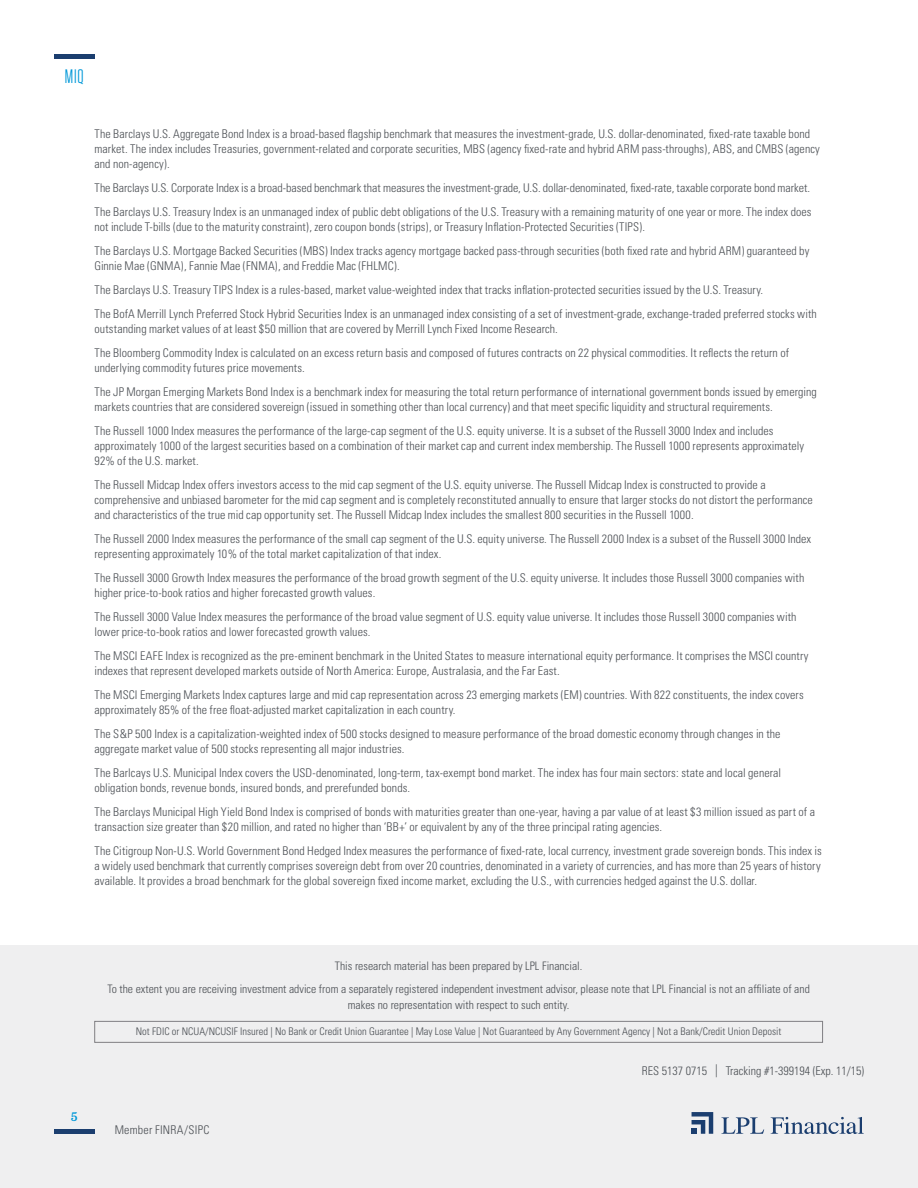
<style>
.page{position:relative;width:918px;height:1188px;background:#fff}
.page>*{position:absolute;margin:0;border:0;box-sizing:border-box;transform-origin:0 0}
.t1{font:19.5px "Tungsten Narrow";color:#0098d8}
.t2{font:300 condensed 12px/15px "Univers";letter-spacing:.005em;color:#4b4f54}
.t3{font:700 12px "Domine";color:#0098d8}
.t4{font:300 condensed 11.7px/22.8px "Univers";color:#4b4f54;text-align:center}
.t5{font:300 condensed 10.5px "Univers";color:#4b4f54}
.s1{font-size:12.9px}
</style>
<div class="page">
<div style="left:0;top:945px;width:918px;height:243px;background:#efeff0"></div>
<svg style="left:721px;top:1117px;width:43px;height:17px"></svg>
<svg style="left:771px;top:1117px;width:93px;height:17px"></svg>
<svg style="left:692px;top:1112px;width:21px;height:22px"></svg>
<hr style="left:54px;top:1130px;width:40px;height:4px;background:#1b3e6f">
<div style="left:94px;top:1021px;width:729px;height:22px;border:1px solid #807f83"></div>
<hr style="left:54px;top:54px;width:40px;height:4px;background:#1b3e6f">
<h1 class="t1" style="left:65px;top:67px;width:20px">MIQ</h1>
<p class="t2" style="left:94px;top:126px;width:727px">The Barclays U.S. Aggregate Bond Index is a broad-based flagship benchmark that measures the investment-grade, U.S. dollar-denominated, fixed-rate taxable bond market. The index includes Treasuries, government-related and corporate securities, MBS (agency fixed-rate and hybrid ARM pass-throughs), ABS, and CMBS (agency and non-agency).</p>
<p class="t2" style="left:94px;top:176px;width:719px;line-height:24px">The Barclays U.S. Corporate Index is a broad-based benchmark that measures the investment-grade, U.S. dollar-denominated, fixed-rate, taxable corporate bond market.<br>The Barclays U.S. Treasury Index is an unmanaged index of public debt obligations of the U.S. Treasury with a remaining maturity of one year or more. The index does</p>
<p class="t2" style="left:94px;top:215px;width:716px;line-height:24px">not include T-bills (due to the maturity constraint), zero coupon bonds (strips), or Treasury Inflation-Protected Securities (TIPS).<br>The Barclays U.S. Mortgage Backed Securities (MBS) Index tracks agency mortgage backed pass-through securities (both fixed rate and hybrid ARM) guaranteed by</p>
<p class="t2" style="left:94px;top:254px;width:724px;line-height:24px">Ginnie Mae (GNMA), Fannie Mae (FNMA), and Freddie Mac (FHLMC).<br>The Barclays U.S. Treasury TIPS Index is a rules-based, market value-weighted index that tracks inflation-protected securities issued by the U.S. Treasury.<br>The BofA Merrill Lynch Preferred Stock Hybrid Securities Index is an unmanaged index consisting of a set of investment-grade, exchange-traded preferred stocks with</p>
<p class="t2" style="left:94px;top:317px;width:696px;line-height:24px">outstanding market values of at least $50 million that are covered by Merrill Lynch Fixed Income Research.<br>The Bloomberg Commodity Index is calculated on an excess return basis and composed of futures contracts on 22 physical commodities. It reflects the return of</p>
<p class="t2" style="left:94px;top:356px;width:724px;line-height:24px">underlying commodity futures price movements.<br>The JP Morgan Emerging Markets Bond Index is a benchmark index for measuring the total return performance of international government bonds issued by emerging</p>
<p class="t2" style="left:94px;top:395px;width:681px;line-height:24px">markets countries that are considered sovereign (issued in something other than local currency) and that meet specific liquidity and structural requirements.<br>The Russell 1000 Index measures the performance of the large-cap segment of the U.S. equity universe. It is a subset of the Russell 3000 Index and includes</p>
<p class="t2" style="left:94px;top:438px;width:711px">approximately 1000 of the largest securities based on a combination of their market cap and current index membership. The Russell 1000 represents approximately<br>92% of the U.S. market.</p>
<p class="t2" style="left:94px;top:477px;width:720px">The Russell Midcap Index offers investors access to the mid cap segment of the U.S. equity universe. The Russell Midcap Index is constructed to provide a comprehensive and unbiased barometer for the mid cap segment and is completely reconstituted annually to ensure that larger stocks do not distort the performance and characteristics of the true mid cap opportunity set. The Russell Midcap Index includes the smallest 800 securities in the Russell 1000.</p>
<p class="t2" style="left:94px;top:531px;width:718px">The Russell 2000 Index measures the performance of the small cap segment of the U.S. equity universe. The Russell 2000 Index is a subset of the Russell 3000 Index representing approximately 10% of the total market capitalization of that index.</p>
<p class="t2" style="left:94px;top:570px;width:711px">The Russell 3000 Growth Index measures the performance of the broad growth segment of the U.S. equity universe. It includes those Russell 3000 companies with higher price-to-book ratios and higher forecasted growth values.</p>
<p class="t2" style="left:94px;top:609px;width:704px">The Russell 3000 Value Index measures the performance of the broad value segment of U.S. equity value universe. It includes those Russell 3000 companies with lower price-to-book ratios and lower forecasted growth values.</p>
<p class="t2" style="left:94px;top:648px;width:716px">The MSCI EAFE Index is recognized as the pre-eminent benchmark in the United States to measure international equity performance. It comprises the MSCI country indexes that represent developed markets outside of North America: Europe, Australasia, and the Far East.</p>
<p class="t2" style="left:94px;top:687px;width:711px">The MSCI Emerging Markets Index captures large and mid cap representation across 23 emerging markets (EM) countries. With 822 constituents, the index covers approximately 85% of the free float-adjusted market capitalization in each country.</p>
<p class="t2" style="left:94px;top:726px;width:688px">The S&amp;P 500 Index is a capitalization-weighted index of 500 stocks designed to measure performance of the broad domestic economy through changes in the aggregate market value of 500 stocks representing all major industries.</p>
<p class="t2" style="left:94px;top:765px;width:688px">The Barlcays U.S. Municipal Index covers the USD-denominated, long-term, tax-exempt bond market. The index has four main sectors: state and local general obligation bonds, revenue bonds, insured bonds, and prerefunded bonds.</p>
<p class="t2" style="left:94px;top:804px;width:722px">The Barclays Municipal High Yield Bond Index is comprised of bonds with maturities greater than one-year, having a par value of at least $3 million issued as part of a transaction size greater than $20 million, and rated no higher than ‘BB+’ or equivalent by any of the three principal rating agencies.</p>
<p class="t2" style="left:94px;top:843px;width:729px;text-align:justify">The Citigroup Non-U.S. World Government Bond Hedged Index measures the performance of fixed-rate, local currency, investment grade sovereign bonds. This index is a widely used benchmark that currently comprises sovereign debt from over 20 countries, denominated in a variety of currencies, and has more than 25 years of history available. It provides a broad benchmark for the global sovereign fixed income market, excluding the U.S., with currencies hedged against the U.S. dollar.</p>
<p class="t3" style="left:71px;top:1110px;width:8px">5</p>
<p class="t4" style="left:107px;top:954px;width:704px">This research material has been prepared by LPL Financial.<br>To the extent you are receiving investment advice from a separately registered independent investment advisor, please note that LPL Financial is not an affiliate of and</p>
<p class="t4" style="left:348px;top:993px;width:223px">makes no representation with respect to such entity.</p>
<p class="t5" style="left:136px;top:1025px;width:647px">Not FDIC or NCUA/NCUSIF Insured | No Bank or Credit Union Guarantee | May Lose Value | Not Guaranteed by Any Government Agency | Not a Bank/Credit Union Deposit</p>
<p class="t2" style="left:115px;top:1122px;width:96px">Member FINRA/SIPC</p>
<p class="t2" style="left:642px;top:1063px;width:224px">RES 5137 0715 <span class="s1">|</span> Tracking #1-399194 (Exp. 11/15)</p>
</div>
